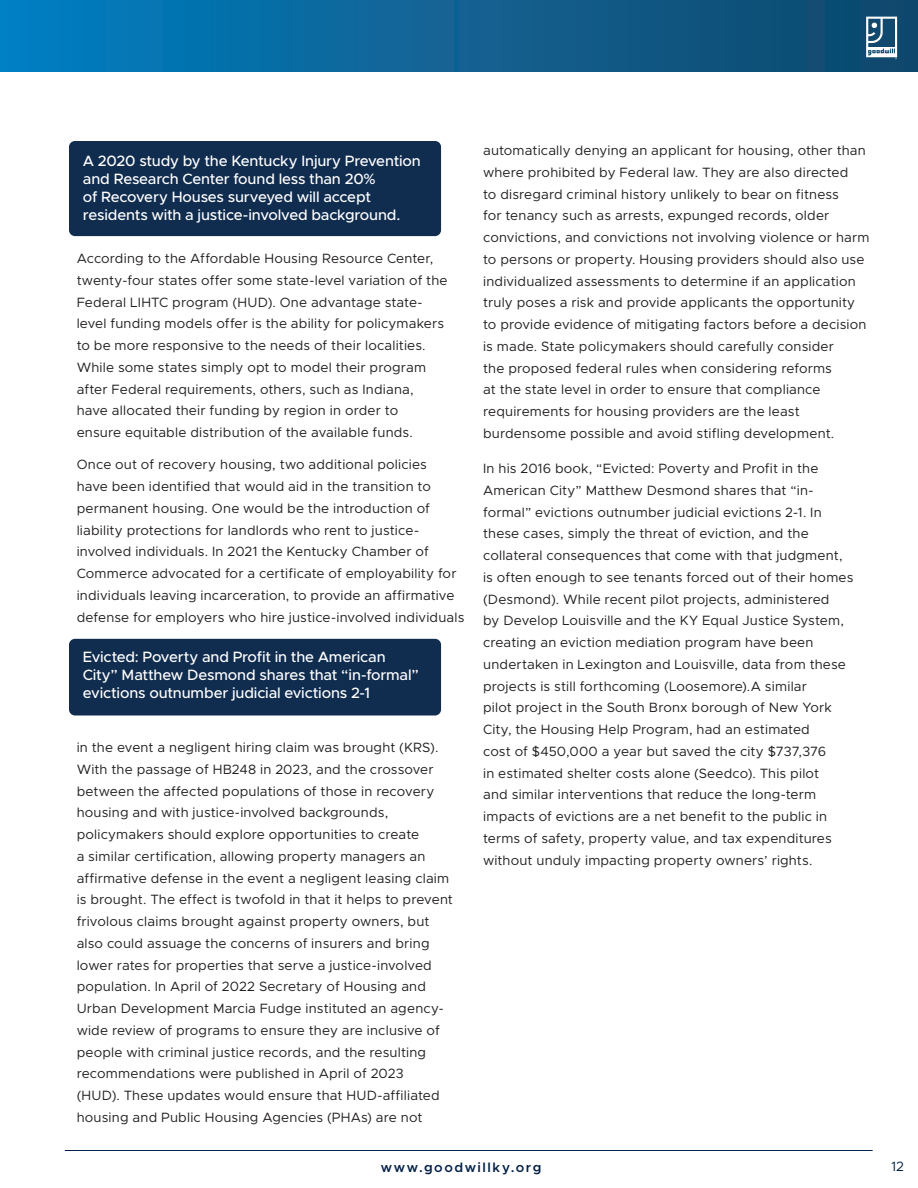
<style>
.page{position:relative;width:918px;height:1188px;background:#fff}
.page>*{position:absolute;margin:0;border:0;box-sizing:border-box;transform-origin:0 0}
.t1{font:500 15px/18px "Metropolis";letter-spacing:-.01em;color:#fff}
.t2{font:13.5px/21.8px "Metropolis";letter-spacing:.015em;color:#231f20}
.t3{font:600 13.5px "Metropolis";letter-spacing:.115em;color:#042247}
.t4{font:13.5px "Metropolis";color:#042247}
</style>
<div class="page">
<div style="left:0;top:0;width:918px;height:71px;background:linear-gradient(to right,#037ec1,#154769)"></div>
<svg style="left:866px;top:17px;width:31px;height:42px"></svg>
<hr style="left:65px;top:1150px;width:808px;height:1px;background:#042247">
<div style="left:69px;top:141px;width:372px;height:95px;background:#102c4f;border-radius:6px"></div>
<div style="left:69px;top:639px;width:372px;height:77px;background:#102c4f;border-radius:6px"></div>
<p class="t1" style="left:83px;top:152px;width:340px">A 2020 study by the Kentucky Injury Prevention and Research Center found less than 20%<br>of Recovery Houses surveyed will accept residents with a justice-involved background.</p>
<p class="t2" style="left:77px;top:248px;width:372px">According to the Affordable Housing Resource Center, twenty-four states offer some state-level variation of the Federal LIHTC program (HUD). One advantage state&shy;level funding models offer is the ability for policymakers to be more responsive to the needs of their localities.<br>While some states simply opt to model their program after Federal requirements, others, such as Indiana, have allocated their funding by region in order to<br>ensure equitable distribution of the available funds.</p>
<p class="t2" style="left:77px;top:454px;width:389px">Once out of recovery housing, two additional policies<br>have been identified that would aid in the transition to permanent housing. One would be the introduction of liability protections for landlords who rent to justice&shy;involved individuals. In 2021 the Kentucky Chamber of Commerce advocated for a certificate of employability for individuals leaving incarceration, to provide an affirmative defense for employers who hire justice-involved individuals</p>
<p class="t1" style="left:83px;top:648px;width:338px">Evicted: Poverty and Profit in the American<br>City” Matthew Desmond shares that “in-formal” evictions outnumber judicial evictions 2-1</p>
<p class="t2" style="left:77px;top:737px;width:378px">in the event a negligent hiring claim was brought (KRS).<br>With the passage of HB248 in 2023, and the crossover between the affected populations of those in recovery housing and with justice-involved backgrounds, policymakers should explore opportunities to create<br>a similar certification, allowing property managers an affirmative defense in the event a negligent leasing claim is brought. The effect is twofold in that it helps to prevent frivolous claims brought against property owners, but also could assuage the concerns of insurers and bring lower rates for properties that serve a justice-involved population. In April of 2022 Secretary of Housing and Urban Development Marcia Fudge instituted an agency&shy;wide review of programs to ensure they are inclusive of people with criminal justice records, and the resulting recommendations were published in April of 2023<br>(HUD). These updates would ensure that HUD-affiliated housing and Public Housing Agencies (PHAs) are not</p>
<p class="t2" style="left:483px;top:140px;width:388px">automatically denying an applicant for housing, other than where prohibited by Federal law. They are also directed<br>to disregard criminal history unlikely to bear on fitness<br>for tenancy such as arrests, expunged records, older convictions, and convictions not involving violence or harm to persons or property. Housing providers should also use individualized assessments to determine if an application truly poses a risk and provide applicants the opportunity to provide evidence of mitigating factors before a decision is made. State policymakers should carefully consider<br>the proposed federal rules when considering reforms<br>at the state level in order to ensure that compliance requirements for housing providers are the least burdensome possible and avoid stifling development.</p>
<p class="t2" style="left:483px;top:458px;width:372px">In his 2016 book, “Evicted: Poverty and Profit in the American City” Matthew Desmond shares that “in&shy;formal” evictions outnumber judicial evictions 2-1. In these cases, simply the threat of eviction, and the collateral consequences that come with that judgment, is often enough to see tenants forced out of their homes (Desmond). While recent pilot projects, administered<br>by Develop Louisville and the KY Equal Justice System, creating an eviction mediation program have been undertaken in Lexington and Louisville, data from these projects is still forthcoming (Loosemore).A similar<br>pilot project in the South Bronx borough of New York City, the Housing Help Program, had an estimated<br>cost of $450,000 a year but saved the city $737,376<br>in estimated shelter costs alone (Seedco). This pilot<br>and similar interventions that reduce the long-term impacts of evictions are a net benefit to the public in terms of safety, property value, and tax expenditures without unduly impacting property owners’ rights.</p>
<p class="t3" style="left:381px;top:1159px;width:162px">www.goodwillky.org</p>
<p class="t4" style="left:891px;top:1158px;width:14px">12</p>
</div>
